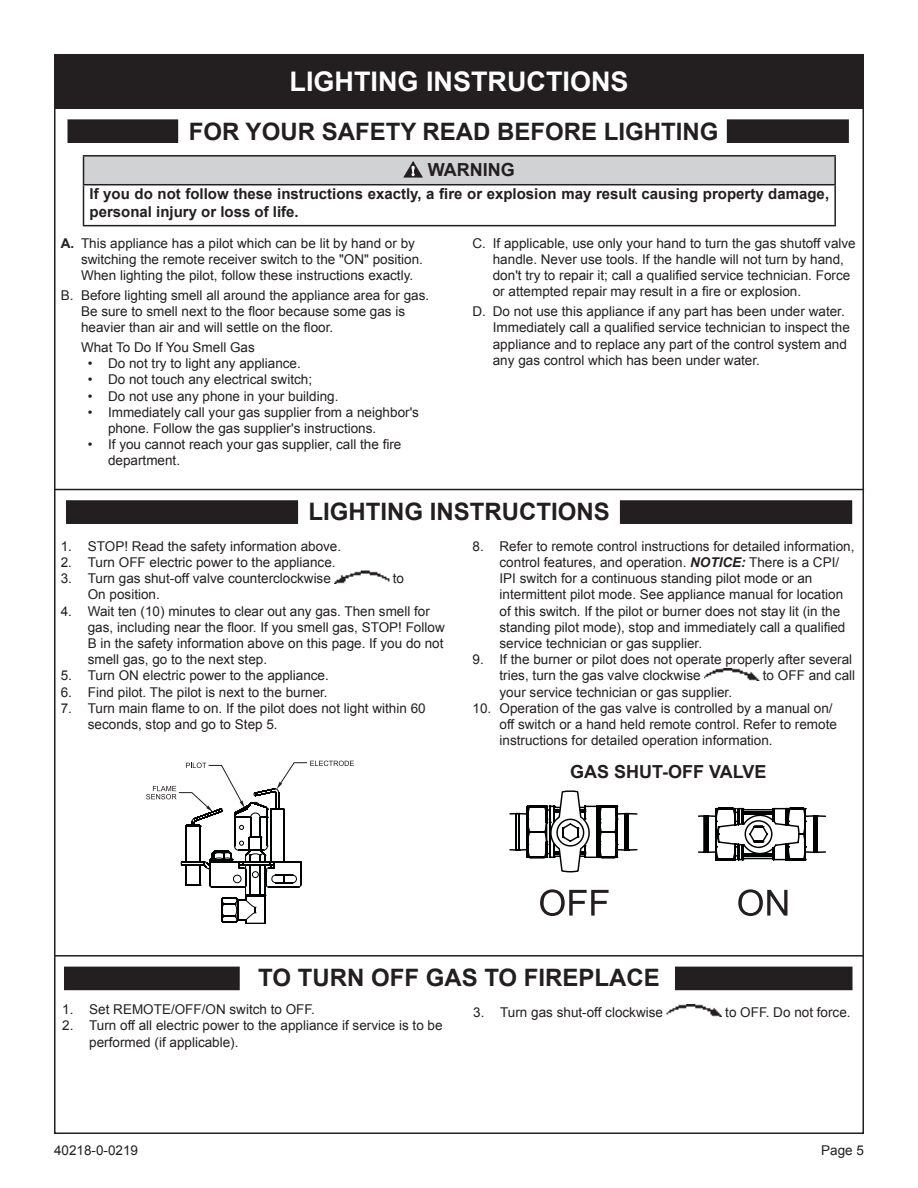
<style>
.page{position:relative;width:918px;height:1188px;background:#fff}
.page>*{position:absolute;margin:0;border:0;box-sizing:border-box;transform-origin:0 0}
.t1{font:700 27px "Arial";color:#fff}
.t2{font:700 24px "Arial";color:#231f20}
.t3{font:700 18px "Arial";color:#231f20}
.t4{font:700 15px/18px "Arial";color:#231f20}
.t5{font:13.5px/16.2px "Arial";color:#231f20}
.s1{font-weight:700}
.s2{font-weight:700;font-style:italic}
</style>
<div class="page">
<div style="left:676px;top:967px;width:176px;height:22px;background:#231f20"></div>
<div style="left:675px;top:967px;width:178px;height:23px;border:2px solid #231f20"></div>
<div style="left:65px;top:967px;width:174px;height:22px;background:#231f20"></div>
<div style="left:64px;top:967px;width:176px;height:23px;border:2px solid #231f20"></div>
<img style="left:335px;top:571px;width:54px;height:12px">
<img style="left:704px;top:668px;width:55px;height:12px">
<div style="left:621px;top:501px;width:230px;height:22px;background:#231f20"></div>
<div style="left:620px;top:500px;width:232px;height:24px;border:2px solid #231f20"></div>
<div style="left:67px;top:501px;width:230px;height:22px;background:#231f20"></div>
<div style="left:66px;top:500px;width:232px;height:24px;border:2px solid #231f20"></div>
<img style="left:667px;top:1004px;width:55px;height:13px">
<hr style="left:54px;top:955px;width:810px;height:2px;background:#231f20">
<hr style="left:54px;top:489px;width:810px;height:1px;background:#231f20">
<div style="left:54px;top:54px;width:810px;height:54px;background:#231f20"></div>
<svg style="left:509px;top:790px;width:129px;height:82px"></svg>
<svg style="left:540px;top:889px;width:69px;height:27px"></svg>
<svg style="left:698px;top:807px;width:128px;height:54px"></svg>
<svg style="left:738px;top:889px;width:49px;height:27px"></svg>
<svg style="left:146px;top:761px;width:208px;height:163px"></svg>
<div style="left:84px;top:156px;width:751px;height:29px;background:#d1d2d4"></div>
<hr style="left:83px;top:155px;width:753px;height:2px;background:#231f20">
<svg style="left:83px;top:157px;width:1px;height:27px"></svg>
<hr style="left:834px;top:157px;width:2px;height:27px;background:#231f20">
<hr style="left:83px;top:184px;width:753px;height:1px;background:#231f20">
<hr style="left:83px;top:185px;width:1px;height:40px;background:#231f20">
<hr style="left:834px;top:185px;width:2px;height:40px;background:#231f20">
<hr style="left:83px;top:225px;width:753px;height:1px;background:#231f20">
<svg style="left:404px;top:162px;width:18px;height:15px"></svg>
<div style="left:68px;top:120px;width:109px;height:22px;background:#231f20"></div>
<div style="left:68px;top:119px;width:110px;height:24px;border:2px solid #231f20"></div>
<div style="left:728px;top:120px;width:120px;height:22px;background:#231f20"></div>
<div style="left:727px;top:119px;width:122px;height:24px;border:2px solid #231f20"></div>
<h1 class="t1" style="left:290px;top:63px;width:341px">LIGHTING INSTRUCTIONS</h1>
<h2 class="t2" style="left:189px;top:116px;width:531px">FOR YOUR SAFETY READ BEFORE LIGHTING</h2>
<h3 class="t3" style="left:428px;top:158px;width:29px">Warning</h3>
<p class="t4" style="left:90px;top:185px;width:741px">If you do not follow these instructions exactly, a fire or explosion may result causing property damage, personal injury or loss of life.</p>
<p class="t5" style="left:81px;top:235px;width:343px;text-indent:-20px"><span class="s1">A.</span> This appliance has a pilot which can be lit by hand or by switching the remote receiver switch to the "ON" position.<br>When lighting the pilot, follow these instructions exactly.</p>
<p class="t5" style="left:81px;top:287px;width:350px;text-indent:-20px">B. Before lighting smell all around the appliance area for gas.<br>Be sure to smell next to the floor because some gas is heavier than air and will settle on the floor.</p>
<p class="t5" style="left:81px;top:339px;width:175px">What To Do If You Smell Gas</p>
<p class="t5" style="left:88px;top:356px;width:215px">• Do not try to light any appliance.</p>
<p class="t5" style="left:88px;top:372px;width:226px">• Do not touch any electrical switch;</p>
<p class="t5" style="left:88px;top:388px;width:252px">• Do not use any phone in your building.</p>
<p class="t5" style="left:108px;top:404px;width:312px;text-indent:-20px">• Immediately call your gas supplier from a neighbor's phone. Follow the gas supplier's instructions.</p>
<p class="t5" style="left:108px;top:437px;width:295px;text-indent:-20px">• If you cannot reach your gas supplier, call the fire department.</p>
<p class="t5" style="left:493px;top:235px;width:364px;text-indent:-20px">C. If applicable, use only your hand to turn the gas shutoff valve handle. Never use tools. If the handle will not turn by hand, don't try to repair it; call a qualified service technician. Force or attempted repair may result in a fire or explosion.</p>
<p class="t5" style="left:493px;top:303px;width:359px;text-indent:-20px">D. Do not use this appliance if any part has been under water.<br>Immediately call a qualified service technician to inspect the appliance and to replace any part of the control system and any gas control which has been under water.</p>
<h2 class="t2" style="left:308px;top:495px;width:30px">Lighting</h2>
<h2 class="t2" style="left:430px;top:495px;width:24px">Instructions</h2>
<p class="t5" style="left:61px;top:538px;width:282px">1. STOP! Read the safety information above.</p>
<p class="t5" style="left:61px;top:554px;width:276px">2. Turn OFF electric power to the appliance.</p>
<p class="t5" style="left:61px;top:571px;width:272px">3. Turn gas shut-off valve counterclockwise</p>
<p class="t5" style="left:393px;top:571px;width:13px">to</p>
<p class="t5" style="left:88px;top:587px;width:74px">On position.</p>
<p class="t5" style="left:88px;top:603px;width:358px;text-indent:-27px">4. Wait ten (10) minutes to clear out any gas. Then smell for gas, including near the floor. If you smell gas, STOP! Follow B in the safety information above on this page. If you do not smell gas, go to the next step.</p>
<p class="t5" style="left:61px;top:668px;width:270px">5. Turn ON electric power to the appliance.</p>
<p class="t5" style="left:61px;top:684px;width:268px">6. Find pilot. The pilot is next to the burner.</p>
<p class="t5" style="left:88px;top:700px;width:339px;text-indent:-27px">7. Turn main flame to on. If the pilot does not light within 60 seconds, stop and go to Step 5.</p>
<p class="t5" style="left:500px;top:538px;width:356px;text-indent:-27px">8. Refer to remote control instructions for detailed information, control features, and operation. <span class="s2">NOTICE:</span> There is a CPI/ IPI switch for a continuous standing pilot mode or an intermittent pilot mode. See appliance manual for location of this switch. If the pilot or burner does not stay lit (in the standing pilot mode), stop and immediately call a qualified service technician or gas supplier.</p>
<p class="t5" style="left:500px;top:652px;width:354px;text-indent:-27px">9. If the burner or pilot does not operate properly after several tries, turn the gas valve clockwise</p>
<p class="t5" style="left:763px;top:668px;width:94px">to OFF and call</p>
<p class="t5" style="left:500px;top:684px;width:234px">your service technician or gas supplier.</p>
<p class="t5" style="left:500px;top:700px;width:339px;text-indent:-27px">10. Operation of the gas valve is controlled by a manual on/ off switch or a hand held remote control. Refer to remote instructions for detailed operation information.</p>
<h3 class="t3" style="left:570px;top:760px;width:198px">GAS SHUT-OFF VALVE</h3>
<h2 class="t2" style="left:258px;top:962px;width:72px">To Turn</h2>
<h2 class="t2" style="left:371px;top:962px;width:184px">Off Gas To Fireplace</h2>
<p class="t5" style="left:62px;top:1002px;width:254px">1. Set REMOTE/OFF/ON switch to OFF.</p>
<p class="t5" style="left:89px;top:1018px;width:355px;text-indent:-27px">2. Turn off all electric power to the appliance if service is to be performed (if applicable).</p>
<p class="t5" style="left:473px;top:1004px;width:191px">3. Turn gas shut-off clockwise</p>
<p class="t5" style="left:725px;top:1004px;width:127px">to OFF. Do not force.</p>
<p class="t5" style="left:54px;top:1143px;width:86px">40218-0-0219</p>
<p class="t5" style="left:821px;top:1143px;width:44px">Page 5</p>
</div>
